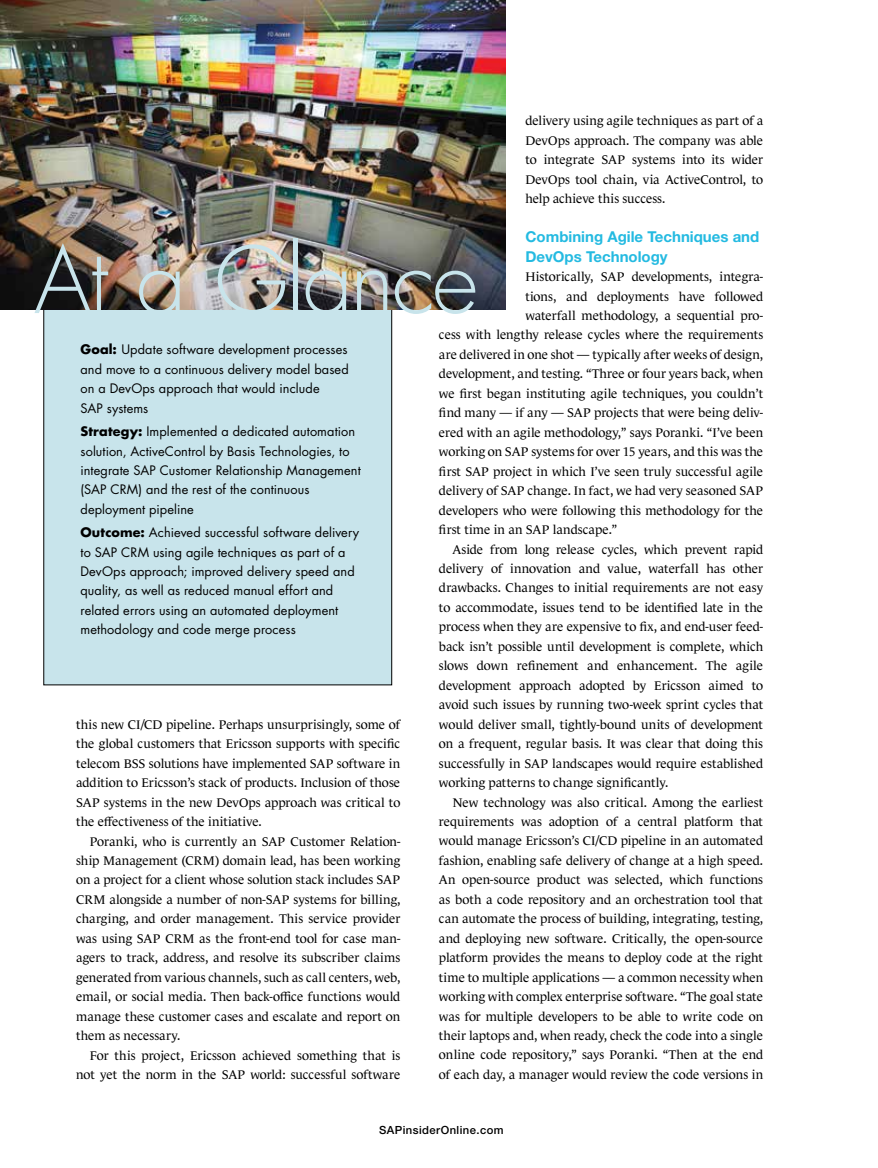
<style>
.page{position:relative;width:878px;height:1168px;background:#fff}
.page>*{position:absolute;margin:0;border:0;box-sizing:border-box;transform-origin:0 0}
.t1{font:300 89.85px "Futura Std";letter-spacing:-.025em;color:#c8e4eb}
.t2{font:700 15px/19.5px "Helvetica Neue LT Std";color:#24bae1}
.t3{font:12.75px/19.5px "Le Monde Journal Std";letter-spacing:-.005em;color:#000;text-align:justify}
.t4{font:12.75px/19.4px "Futura Std";letter-spacing:.01em;color:#000}
.t5{font:500 11.25px "Helvetica Neue LT Std";letter-spacing:.04em;color:#000}
.s1{font-weight:700}
</style>
<div class="page">
<div style="left:44px;top:264px;width:348px;height:421px;background:#c8e4eb"></div>
<img style="left:0;top:0;width:505px;height:310px">
<p class="t3" style="left:525px;top:111px;width:239px">delivery using agile techniques as part of a DevOps approach. The company was able to integrate SAP systems into its wider DevOps tool chain, via ActiveControl, to help achieve this success.</p>
<p class="t2" style="left:525px;top:227px;width:235px">Combining Agile Techniques and<br>DevOps Technology</p>
<p class="t3" style="left:525px;top:267px;width:239px">Historically, SAP developments, integra-</p>
<p class="t3" style="left:525px;top:286px;width:239px">tions, and deployments have followed</p>
<p class="t3" style="left:525px;top:306px;width:239px">waterfall methodology, a sequential pro-</p>
<p class="t3" style="left:439px;top:325px;width:326px">cess with lengthy release cycles where the requirements</p>
<p class="t3" style="left:439px;top:345px;width:325px">are delivered in one shot — typically after weeks of design,</p>
<p class="t3" style="left:439px;top:364px;width:326px">development, and testing. “Three or four years back, when</p>
<p class="t3" style="left:439px;top:384px;width:326px">we first began instituting agile techniques, you couldn’t</p>
<p class="t3" style="left:439px;top:403px;width:326px">find many — if any — SAP projects that were being deliv-</p>
<p class="t3" style="left:439px;top:422px;width:325px">ered with an agile methodology,” says Poranki. “I’ve been</p>
<p class="t3" style="left:439px;top:442px;width:325px">working on SAP systems for over 15 years, and this was the</p>
<p class="t3" style="left:439px;top:461px;width:325px">first SAP project in which I’ve seen truly successful agile</p>
<p class="t3" style="left:439px;top:481px;width:325px">delivery of SAP change. In fact, we had very seasoned SAP</p>
<p class="t3" style="left:439px;top:500px;width:325px">developers who were following this methodology for the</p>
<p class="t3" style="left:439px;top:520px;width:180px">first time in an SAP landscape.”</p>
<p class="t3" style="left:452px;top:539px;width:312px">Aside from long release cycles, which prevent rapid</p>
<p class="t3" style="left:439px;top:559px;width:325px">delivery of innovation and value, waterfall has other</p>
<p class="t3" style="left:439px;top:578px;width:326px">drawbacks. Changes to initial requirements are not easy</p>
<p class="t3" style="left:439px;top:598px;width:325px">to accommodate, issues tend to be identified late in the</p>
<p class="t3" style="left:439px;top:617px;width:326px">process when they are expensive to fix, and end-user feed-</p>
<p class="t3" style="left:439px;top:636px;width:326px">back isn’t possible until development is complete, which</p>
<p class="t3" style="left:439px;top:656px;width:325px">slows down refinement and enhancement. The agile</p>
<p class="t3" style="left:439px;top:675px;width:326px">development approach adopted by Ericsson aimed to</p>
<p class="t3" style="left:439px;top:695px;width:325px">avoid such issues by running two-week sprint cycles that</p>
<p class="t3" style="left:439px;top:714px;width:325px">would deliver small, tightly-bound units of development</p>
<p class="t3" style="left:439px;top:734px;width:325px">on a frequent, regular basis. It was clear that doing this</p>
<p class="t3" style="left:439px;top:753px;width:326px">successfully in SAP landscapes would require established</p>
<p class="t3" style="left:439px;top:773px;width:231px">working patterns to change significantly.</p>
<p class="t3" style="left:452px;top:792px;width:312px">New technology was also critical. Among the earliest</p>
<p class="t3" style="left:439px;top:812px;width:325px">requirements was adoption of a central platform that</p>
<p class="t3" style="left:439px;top:831px;width:326px">would manage Ericsson’s CI/CD pipeline in an automated</p>
<p class="t3" style="left:439px;top:851px;width:325px">fashion, enabling safe delivery of change at a high speed.</p>
<p class="t3" style="left:439px;top:870px;width:325px">An open-source product was selected, which functions</p>
<p class="t3" style="left:439px;top:889px;width:325px">as both a code repository and an orchestration tool that</p>
<p class="t3" style="left:439px;top:909px;width:326px">can automate the process of building, integrating, testing,</p>
<p class="t3" style="left:439px;top:928px;width:325px">and deploying new software. Critically, the open-source</p>
<p class="t3" style="left:439px;top:948px;width:325px">platform provides the means to deploy code at the right</p>
<p class="t3" style="left:439px;top:967px;width:326px">time to multiple applications — a common necessity when</p>
<p class="t3" style="left:439px;top:987px;width:326px">working with complex enterprise software. “The goal state</p>
<p class="t3" style="left:439px;top:1006px;width:326px">was for multiple developers to be able to write code on</p>
<p class="t3" style="left:439px;top:1026px;width:325px">their laptops and, when ready, check the code into a single</p>
<p class="t3" style="left:439px;top:1045px;width:326px">online code repository,” says Poranki. “Then at the end</p>
<p class="t3" style="left:439px;top:1065px;width:326px">of each day, a manager would review the code versions in</p>
<h1 class="t1" style="left:34px;top:226px;width:445px">At a Glance</h1>
<p class="t4" style="left:80px;top:340px;width:270px"><span class="s1">Goal:</span> Update software development processes and move to a continuous delivery model based on a DevOps approach that would include<br>SAP systems</p>
<p class="t4" style="left:80px;top:422px;width:282px"><span class="s1">Strategy:</span> Implemented a dedicated automation solution, ActiveControl by Basis Technologies, to integrate SAP Customer Relationship Management (SAP CRM) and the rest of the continuous deployment pipeline</p>
<p class="t4" style="left:80px;top:523px;width:280px"><span class="s1">Outcome:</span> Achieved successful software delivery to SAP CRM using agile techniques as part of a DevOps approach; improved delivery speed and quality, as well as reduced manual effort and related errors using an automated deployment methodology and code merge process</p>
<p class="t3" style="left:76px;top:714px;width:326px">this new CI/CD pipeline. Perhaps unsurprisingly, some of the global customers that Ericsson supports with specific telecom BSS solutions have implemented SAP software in addition to Ericsson’s stack of products. Inclusion of those SAP systems in the new DevOps approach was critical to the effectiveness of the initiative.</p>
<p class="t3" style="left:76px;top:831px;width:326px;text-indent:14px">Poranki, who is currently an SAP Customer Relation&shy;ship Management (CRM) domain lead, has been working on a project for a client whose solution stack includes SAP CRM alongside a number of non-SAP systems for billing, charging, and order management. This service provider was using SAP CRM as the front-end tool for case man&shy;agers to track, address, and resolve its subscriber claims generated from various channels, such as call centers, web, email, or social media. Then back-office functions would manage these customer cases and escalate and report on them as necessary.</p>
<p class="t3" style="left:76px;top:1045px;width:326px;text-align:right">For this project, Ericsson achieved something that is not yet the norm in the SAP world: successful software</p>
<p class="t5" style="left:379px;top:1123px;width:126px">SAPinsiderOnline.com</p>
</div>
